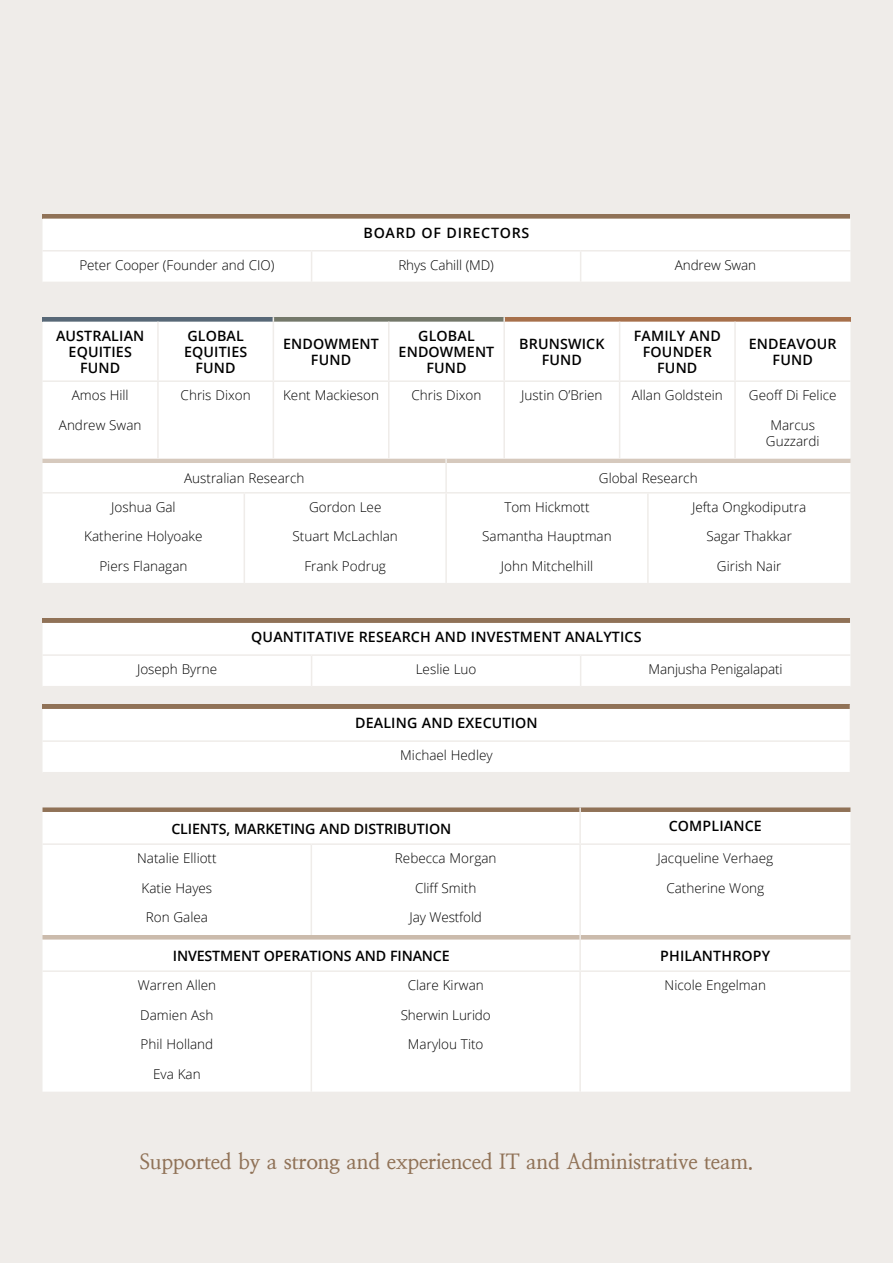
<style>
.page{position:relative;width:893px;height:1263px;background:#efece9}
.page>*{position:absolute;margin:0;border:0;box-sizing:border-box;transform-origin:0 0}
.t1{font:700 21px "Nanum Myeongjo";letter-spacing:-.01em;color:#907257}
.t2{font:600 14.25px/15.8px "Open Sans";letter-spacing:.01em;color:#000;text-align:center}
.t3{font:600 14.25px "Open Sans";letter-spacing:-.01em;color:#000}
.t4{font:600 14.25px "Open Sans";letter-spacing:.05em;color:#000}
.t5{font:300 13.5px/29.5px "Open Sans";color:#000;text-align:center}
</style>
<div class="page">
<div style="left:43px;top:463px;width:807px;height:120px;background:#fff"></div>
<hr style="left:43px;top:492px;width:201px;height:1px;background:#efece9">
<hr style="left:244px;top:492px;width:202px;height:1px;background:#efece9">
<hr style="left:446px;top:492px;width:202px;height:1px;background:#efece9">
<hr style="left:648px;top:492px;width:202px;height:1px;background:#efece9">
<hr style="left:445px;top:463px;width:2px;height:29px;background:#efece9">
<hr style="left:244px;top:493px;width:1px;height:90px;background:#efece9">
<hr style="left:445px;top:493px;width:2px;height:90px;background:#efece9">
<hr style="left:647px;top:493px;width:2px;height:90px;background:#efece9">
<hr style="left:43px;top:459px;width:807px;height:4px;background:#d6c9bd">
<div style="left:43px;top:704px;width:807px;height:5px;background:#907257"></div>
<div style="left:43px;top:709px;width:807px;height:63px;background:#fff"></div>
<hr style="left:43px;top:740px;width:808px;height:2px;background:#efece9">
<div style="left:43px;top:618px;width:807px;height:5px;background:#907257"></div>
<div style="left:43px;top:623px;width:807px;height:63px;background:#fff"></div>
<hr style="left:43px;top:654px;width:269px;height:2px;background:#efece9">
<hr style="left:312px;top:654px;width:269px;height:2px;background:#efece9">
<hr style="left:581px;top:654px;width:269px;height:2px;background:#efece9">
<hr style="left:311px;top:656px;width:1px;height:30px;background:#efece9">
<hr style="left:580px;top:656px;width:1px;height:30px;background:#efece9">
<div style="left:43px;top:214px;width:807px;height:5px;background:#907257"></div>
<div style="left:43px;top:219px;width:807px;height:63px;background:#fff"></div>
<hr style="left:43px;top:250px;width:269px;height:2px;background:#efece9">
<hr style="left:312px;top:250px;width:269px;height:2px;background:#efece9">
<hr style="left:581px;top:250px;width:269px;height:2px;background:#efece9">
<hr style="left:311px;top:252px;width:1px;height:30px;background:#efece9">
<hr style="left:580px;top:252px;width:1px;height:30px;background:#efece9">
<div style="left:43px;top:812px;width:807px;height:280px;background:#fff"></div>
<hr style="left:43px;top:843px;width:268px;height:2px;background:#efece9">
<hr style="left:311px;top:843px;width:269px;height:2px;background:#efece9">
<hr style="left:579px;top:812px;width:2px;height:31px;background:#efece9">
<hr style="left:311px;top:845px;width:1px;height:90px;background:#efece9">
<hr style="left:579px;top:845px;width:2px;height:90px;background:#efece9">
<hr style="left:43px;top:935px;width:807px;height:4px;background:#cbbbac">
<hr style="left:579px;top:939px;width:2px;height:31px;background:#efece9">
<hr style="left:311px;top:972px;width:1px;height:120px;background:#efece9">
<hr style="left:579px;top:972px;width:2px;height:120px;background:#efece9">
<svg style="left:43px;top:807px;width:807px;height:5px"></svg>
<hr style="left:580px;top:843px;width:270px;height:2px;background:#efece9">
<hr style="left:43px;top:970px;width:268px;height:2px;background:#efece9">
<hr style="left:311px;top:970px;width:269px;height:2px;background:#efece9">
<hr style="left:580px;top:970px;width:270px;height:2px;background:#efece9">
<div style="left:43px;top:317px;width:230px;height:5px;background:#586877"></div>
<div style="left:273px;top:317px;width:231px;height:5px;background:#74786a"></div>
<div style="left:504px;top:317px;width:346px;height:5px;background:#a7704b"></div>
<div style="left:43px;top:322px;width:807px;height:136px;background:#fff"></div>
<hr style="left:157px;top:322px;width:2px;height:58px;background:#efece9">
<hr style="left:273px;top:322px;width:1px;height:58px;background:#efece9">
<hr style="left:388px;top:322px;width:2px;height:58px;background:#efece9">
<hr style="left:503px;top:322px;width:2px;height:58px;background:#efece9">
<hr style="left:619px;top:322px;width:1px;height:58px;background:#efece9">
<hr style="left:734px;top:322px;width:2px;height:58px;background:#efece9">
<hr style="left:43px;top:380px;width:115px;height:2px;background:#efece9">
<hr style="left:158px;top:380px;width:115px;height:2px;background:#efece9">
<hr style="left:157px;top:382px;width:2px;height:76px;background:#efece9">
<hr style="left:273px;top:380px;width:116px;height:2px;background:#efece9">
<hr style="left:273px;top:382px;width:1px;height:76px;background:#efece9">
<hr style="left:389px;top:380px;width:115px;height:2px;background:#efece9">
<hr style="left:388px;top:382px;width:2px;height:76px;background:#efece9">
<hr style="left:504px;top:380px;width:116px;height:2px;background:#efece9">
<hr style="left:503px;top:382px;width:2px;height:76px;background:#efece9">
<hr style="left:620px;top:380px;width:115px;height:2px;background:#efece9">
<hr style="left:619px;top:382px;width:1px;height:76px;background:#efece9">
<hr style="left:735px;top:380px;width:115px;height:2px;background:#efece9">
<hr style="left:734px;top:382px;width:2px;height:76px;background:#efece9">
<p class="t4" style="left:364px;top:223px;width:167px">BOARD OF DIRECTORS</p>
<p class="t5" style="left:80px;top:250px;width:196px">Peter Cooper (Founder and CIO)</p>
<p class="t5" style="left:398px;top:250px;width:97px">Rhys Cahill (MD)</p>
<p class="t5" style="left:675px;top:250px;width:83px">Andrew Swan</p>
<p class="t2" style="left:56px;top:328px;width:90px">AUSTRALIAN<br>EQUITIES<br>FUND</p>
<p class="t2" style="left:184px;top:328px;width:65px">GLOBAL<br>EQUITIES<br>FUND</p>
<p class="t2" style="left:283px;top:336px;width:97px">ENDOWMENT<br>FUND</p>
<p class="t2" style="left:399px;top:328px;width:97px">GLOBAL<br>ENDOWMENT<br>FUND</p>
<p class="t2" style="left:519px;top:336px;width:87px">BRUNSWICK<br>FUND</p>
<p class="t2" style="left:634px;top:328px;width:89px">FAMILY AND<br>FOUNDER<br>FUND</p>
<p class="t2" style="left:749px;top:336px;width:89px">ENDEAVOUR<br>FUND</p>
<p class="t5" style="left:59px;top:380px;width:84px">Amos Hill<br>Andrew Swan</p>
<p class="t5" style="left:181px;top:380px;width:71px">Chris Dixon</p>
<p class="t5" style="left:283px;top:380px;width:97px">Kent Mackieson</p>
<p class="t5" style="left:411px;top:380px;width:71px">Chris Dixon</p>
<p class="t5" style="left:521px;top:380px;width:83px">Justin O’Brien</p>
<p class="t5" style="left:632px;top:380px;width:93px">Allan Goldstein</p>
<p class="t5" style="left:749px;top:380px;width:89px">Geoff Di Felice<br>Marcus</p>
<p class="t5" style="left:766px;top:426px;width:55px">Guzzardi</p>
<p class="t5" style="left:184px;top:463px;width:122px">Australian Research</p>
<p class="t5" style="left:599px;top:463px;width:100px">Global Research</p>
<p class="t5" style="left:84px;top:492px;width:120px">Joshua Gal<br>Katherine Holyoake<br>Piers Flanagan</p>
<p class="t5" style="left:293px;top:492px;width:107px">Gordon Lee<br>Stuart McLachlan<br>Frank Podrug</p>
<p class="t5" style="left:482px;top:492px;width:131px">Tom Hickmott<br>Samantha Hauptman<br>John Mitchelhill</p>
<p class="t5" style="left:692px;top:492px;width:116px">Jefta Ongkodiputra<br>Sagar Thakkar<br>Girish Nair</p>
<p class="t2" style="left:251px;top:629px;width:392px">QUANTITATIVE RESEARCH AND INVESTMENT ANALYTICS</p>
<p class="t5" style="left:137px;top:654px;width:82px">Joseph Byrne</p>
<p class="t5" style="left:416px;top:654px;width:62px">Leslie Luo</p>
<p class="t5" style="left:649px;top:654px;width:135px">Manjusha Penigalapati</p>
<p class="t2" style="left:355px;top:715px;width:184px">DEALING AND EXECUTION</p>
<p class="t5" style="left:400px;top:740px;width:94px">Michael Hedley</p>
<p class="t3" style="left:171px;top:818px;width:281px">CLIENTS, MARKETING AND DISTRIBUTION</p>
<p class="t2" style="left:669px;top:818px;width:95px">COMPLIANCE</p>
<p class="t5" style="left:137px;top:843px;width:81px">Natalie Elliott<br>Katie Hayes<br>Ron Galea</p>
<p class="t5" style="left:395px;top:843px;width:103px">Rebecca Morgan<br>Cliff Smith<br>Jay Westfold</p>
<p class="t5" style="left:657px;top:843px;width:117px">Jacqueline Verhaeg<br>Catherine Wong</p>
<p class="t3" style="left:173px;top:946px;width:278px">INVESTMENT OPERATIONS AND FINANCE</p>
<p class="t2" style="left:660px;top:947px;width:111px">PHILANTHROPY</p>
<p class="t5" style="left:138px;top:970px;width:80px">Warren Allen<br>Damien Ash<br>Phil Holland<br>Eva Kan</p>
<p class="t5" style="left:401px;top:970px;width:92px">Clare Kirwan<br>Sherwin Lurido<br>Marylou Tito</p>
<p class="t5" style="left:665px;top:970px;width:103px">Nicole Engelman</p>
<h1 class="t1" style="left:139px;top:1149px;width:616px">Supported by a strong and experienced IT and Administrative team.</h1>
</div>
